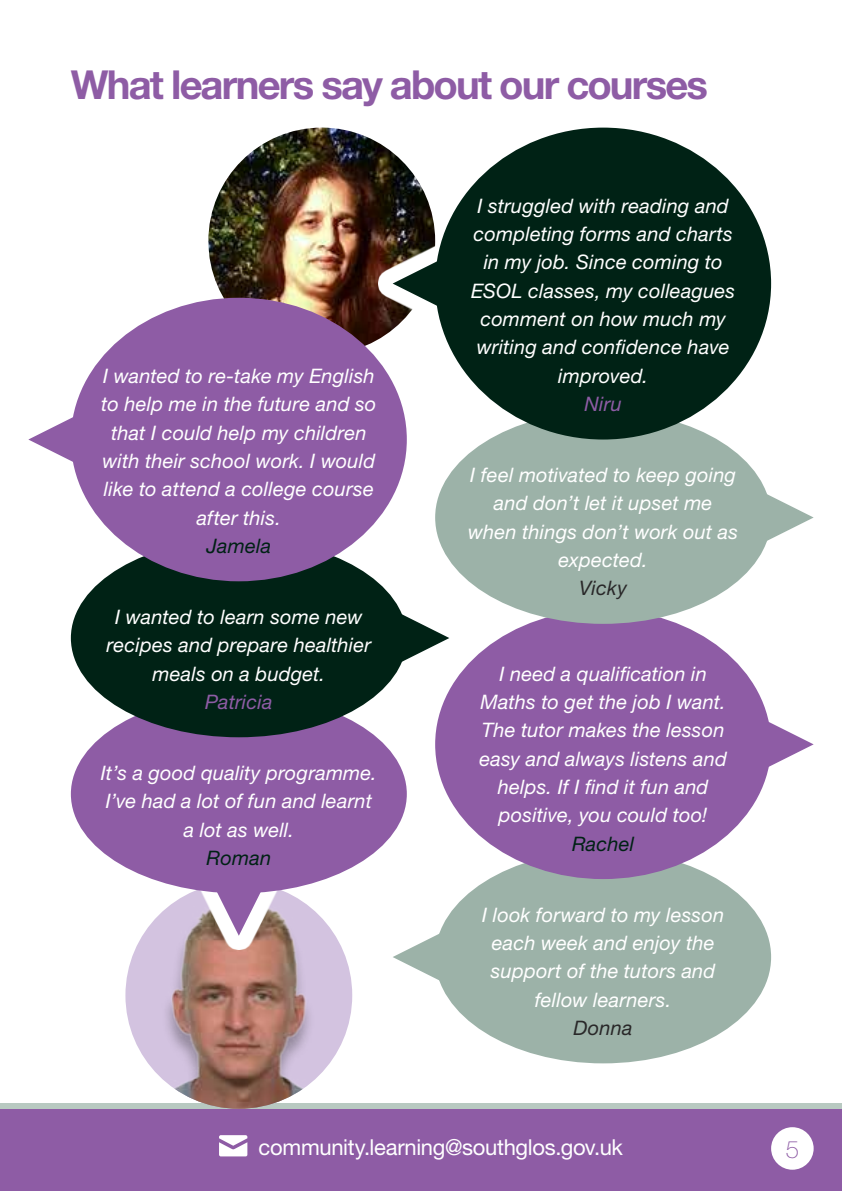
<style>
.page{position:relative;width:842px;height:1191px;background:#fff}
.page>*{position:absolute;margin:0;border:0;box-sizing:border-box;transform-origin:0 0}
.t1{font:700 40px "Helvetica Neue";letter-spacing:-.045em;color:#8e5ca5}
.t2{font:100 24px "Helvetica Neue";color:#8e5ca5}
.t3{font:22px "Helvetica Neue";letter-spacing:-.015em;color:#fff}
.t4{font:italic 20px/28.4px "Helvetica Neue";letter-spacing:.01em;color:#fff;text-align:center}
.t5{font:italic 20px "Helvetica Neue";letter-spacing:.01em;color:#002215}
.t6{font:italic 20px "Helvetica Neue";letter-spacing:.01em;color:#8e5ca5}
.t7{font:italic 20px "Helvetica Neue";letter-spacing:.01em;color:#292829}
</style>
<div class="page">
<div style="left:0;top:1106px;width:842px;height:85px;background:#8e5ca5"></div>
<svg style="left:219px;top:1135px;width:28px;height:21px"></svg>
<div style="left:771px;top:1127px;width:43px;height:42px;background:#fff;border-radius:50%"></div>
<div style="left:0;top:1103px;width:842px;height:5px;background:#b8c9c1"></div>
<img style="left:208px;top:128px;width:227px;height:226px;border-radius:113px">
<div style="left:435px;top:850px;width:336px;height:213px;background:#9cb2a8;border-radius:50%"></div>
<svg style="left:393px;top:928px;width:49px;height:57px"></svg>
<svg style="left:767px;top:716px;width:47px;height:56px"></svg>
<div style="left:435px;top:609px;width:336px;height:270px;background:#8e5ca5;border-radius:50%"></div>
<div style="left:435px;top:411px;width:336px;height:213px;background:#9cb2a8;border-radius:50%"></div>
<svg style="left:765px;top:489px;width:49px;height:57px"></svg>
<svg style="left:378px;top:241px;width:63px;height:85px"></svg>
<svg style="left:393px;top:255px;width:45px;height:57px"></svg>
<div style="left:435px;top:128px;width:336px;height:311px;background:#002215;border-radius:50%"></div>
<div style="left:125px;top:882px;width:227px;height:226px;background:#d3c3e0;border-radius:50%"></div>
<div style="left:145px;top:903px;width:187px;height:205px;background:#000;opacity:.3"></div>
<img style="left:156px;top:894px;width:165px;height:214px">
<svg style="left:196px;top:890px;width:85px;height:60px"></svg>
<svg style="left:210px;top:892px;width:57px;height:43px"></svg>
<div style="left:71px;top:694px;width:336px;height:199px;background:#8e5ca5;border-radius:50%"></div>
<div style="left:71px;top:539px;width:336px;height:198px;background:#002215;border-radius:50%"></div>
<svg style="left:399px;top:609px;width:50px;height:57px"></svg>
<div style="left:71px;top:298px;width:336px;height:283px;background:#8e5ca5;border-radius:50%"></div>
<svg style="left:28px;top:411px;width:47px;height:57px"></svg>
<h1 class="t1" style="left:71px;top:60px;width:639px">What learners say about our courses</h1>
<p class="t4" style="left:101px;top:361px;width:277px">I wanted to re-take my English to help me in the future and so that I could help my children with their school work. I would like to attend a college course after this.</p>
<p class="t5" style="left:207px;top:534px;width:66px">Jamela</p>
<p class="t4" style="left:107px;top:602px;width:266px">I wanted to learn some new recipes and prepare healthier meals on a budget.</p>
<p class="t6" style="left:205px;top:690px;width:69px">Patricia</p>
<p class="t4" style="left:101px;top:758px;width:278px">It’s a good quality programme.<br>I’ve had a lot of fun and learnt a lot as well.</p>
<p class="t5" style="left:207px;top:845px;width:66px">Roman</p>
<p class="t4" style="left:471px;top:191px;width:266px">I struggled with reading and completing forms and charts in my job. Since coming to<br>ESOL classes, my colleagues comment on how much my writing and confidence have improved.</p>
<p class="t6" style="left:584px;top:392px;width:39px">Niru</p>
<p class="t4" style="left:468px;top:460px;width:271px">I feel motivated to keep going and don’t let it upset me when things don’t work out as expected.</p>
<p class="t7" style="left:579px;top:576px;width:49px">Vicky</p>
<p class="t4" style="left:479px;top:659px;width:249px">I need a qualification in<br>Maths to get the job I want.<br>The tutor makes the lesson easy and always listens and helps. If I find it fun and positive, you could too!</p>
<p class="t5" style="left:572px;top:831px;width:64px">Rachel</p>
<p class="t4" style="left:482px;top:900px;width:244px">I look forward to my lesson each week and enjoy the support of the tutors and fellow learners.</p>
<p class="t7" style="left:574px;top:1015px;width:61px">Donna</p>
<p class="t3" style="left:259px;top:1133px;width:366px">community.learning@southglos.gov.uk</p>
<p class="t2" style="left:786px;top:1136px;width:15px">5</p>
</div>
